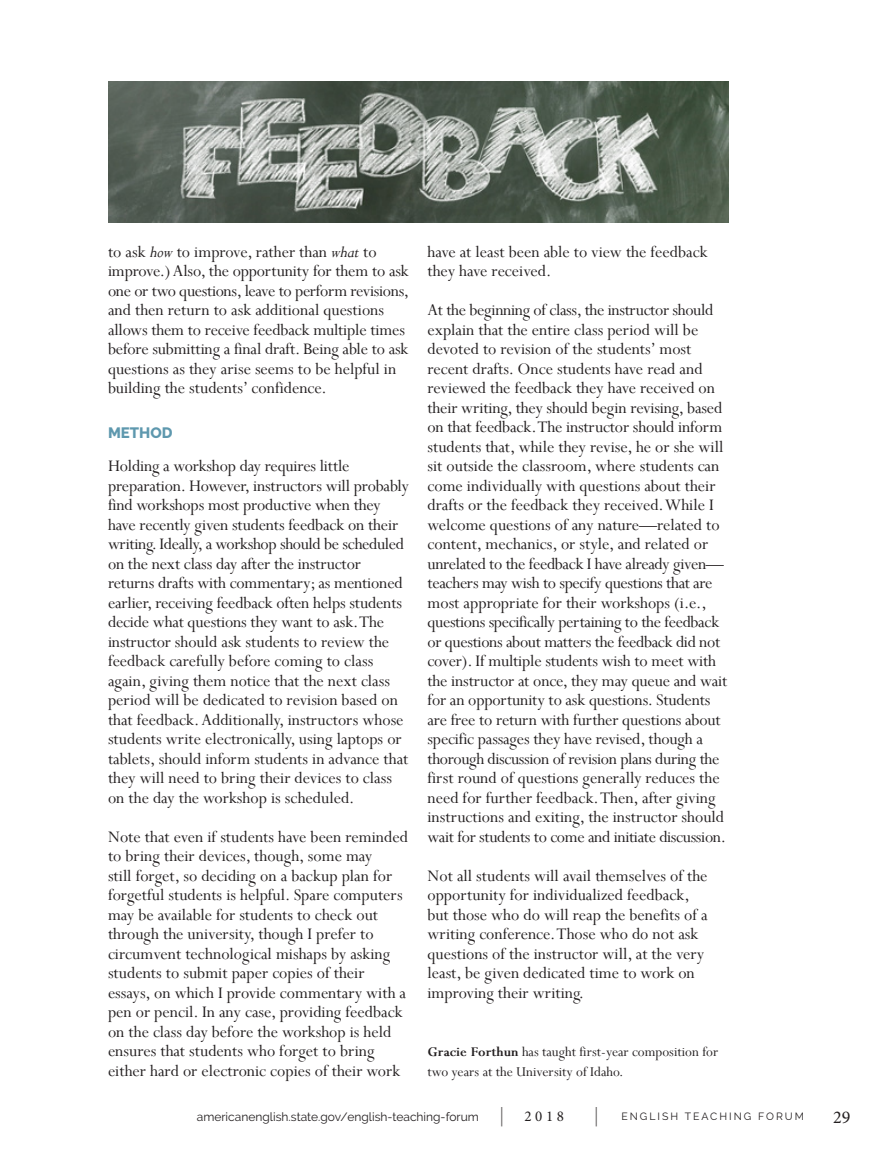
<style>
.page{position:relative;width:891px;height:1161px;background:#fff}
.page>*{position:absolute;margin:0;border:0;box-sizing:border-box;transform-origin:0 0}
.Body{font:18px/19.5px "Perpetua";color:#231f20}
.t1{font:18px "Minion Pro";color:#231f20}
.Author_s_Bio{font:15px/19.5px "Perpetua";color:#231f20}
.t2{font:800 15px "Raleway";color:#5e98ae}
.t3{font:15px "Minion Pro";color:#231f20}
.t4{font:12px "Raleway";color:#231f20}
.t5{font:10.5px "Raleway";letter-spacing:.19em;color:#231f20}
.s1{font-style:italic}
.s2{font-weight:700}
</style>
<div class="page">
<svg style="left:596px;top:1107px;width:1px;height:19px"></svg>
<svg style="left:501px;top:1107px;width:1px;height:19px"></svg>
<img style="left:108px;top:81px;width:621px;height:142px">
<p class="Body" style="left:108px;top:241px;width:303px">to ask <span class="s1">how</span> to improve, rather than <span class="s1">what</span> to improve.) Also, the opportunity for them to ask one or two questions, leave to perform revisions, and then return to ask additional questions allows them to receive feedback multiple times before submitting a final draft. Being able to ask questions as they arise seems to be helpful in building the students’ confidence.</p>
<h2 class="t2" style="left:108px;top:424px;width:66px">METHOD</h2>
<p class="Body" style="left:108px;top:456px;width:302px">Holding a workshop day requires little preparation. However, instructors will probably find workshops most productive when they have recently given students feedback on their writing. Ideally, a workshop should be scheduled on the next class day after the instructor returns drafts with commentary; as mentioned earlier, receiving feedback often helps students decide what questions they want to ask. The instructor should ask students to review the feedback carefully before coming to class again, giving them notice that the next class period will be dedicated to revision based on that feedback. Additionally, instructors whose students write electronically, using laptops or tablets, should inform students in advance that they will need to bring their devices to class on the day the workshop is scheduled.</p>
<p class="Body" style="left:108px;top:826px;width:302px">Note that even if students have been reminded to bring their devices, though, some may<br>still forget, so deciding on a backup plan for forgetful students is helpful. Spare computers may be available for students to check out through the university, though I prefer to circumvent technological mishaps by asking students to submit paper copies of their essays, on which I provide commentary with a pen or pencil. In any case, providing feedback on the class day before the workshop is held ensures that students who forget to bring either hard or electronic copies of their work</p>
<p class="Body" style="left:428px;top:241px;width:282px">have at least been able to view the feedback they have received.</p>
<p class="Body" style="left:428px;top:300px;width:301px">At the beginning of class, the instructor should explain that the entire class period will be devoted to revision of the students’ most recent drafts. Once students have read and reviewed the feedback they have received on their writing, they should begin revising, based on that feedback. The instructor should inform students that, while they revise, he or she will sit outside the classroom, where students can come individually with questions about their drafts or the feedback they received. While I welcome questions of any nature—related to content, mechanics, or style, and related or unrelated to the feedback I have already given— teachers may wish to specify questions that are most appropriate for their workshops (i.e., questions specifically pertaining to the feedback or questions about matters the feedback did not cover). If multiple students wish to meet with the instructor at once, they may queue and wait for an opportunity to ask questions. Students are free to return with further questions about specific passages they have revised, though a thorough discussion of revision plans during the first round of questions generally reduces the need for further feedback. Then, after giving instructions and exiting, the instructor should wait for students to come and initiate discussion.</p>
<p class="Body" style="left:428px;top:865px;width:282px">Not all students will avail themselves of the opportunity for individualized feedback, but those who do will reap the benefits of a writing conference. Those who do not ask questions of the instructor will, at the very least, be given dedicated time to work on improving their writing.</p>
<p class="Author_s_Bio" style="left:428px;top:1042px;width:292px"><span class="s2">Gracie Forthun</span> has taught first-year composition for two years at the University of Idaho.</p>
<p class="t4" style="left:197px;top:1110px;width:284px">americanenglish.state.gov/english-teaching-forum</p>
<p class="t3" style="left:524px;top:1106px;width:41px">2018</p>
<p class="t5" style="left:621px;top:1110px;width:184px">ENGLISH TEACHING FORUM</p>
<p class="t1" style="left:833px;top:1105px;width:19px">29</p>
</div>
